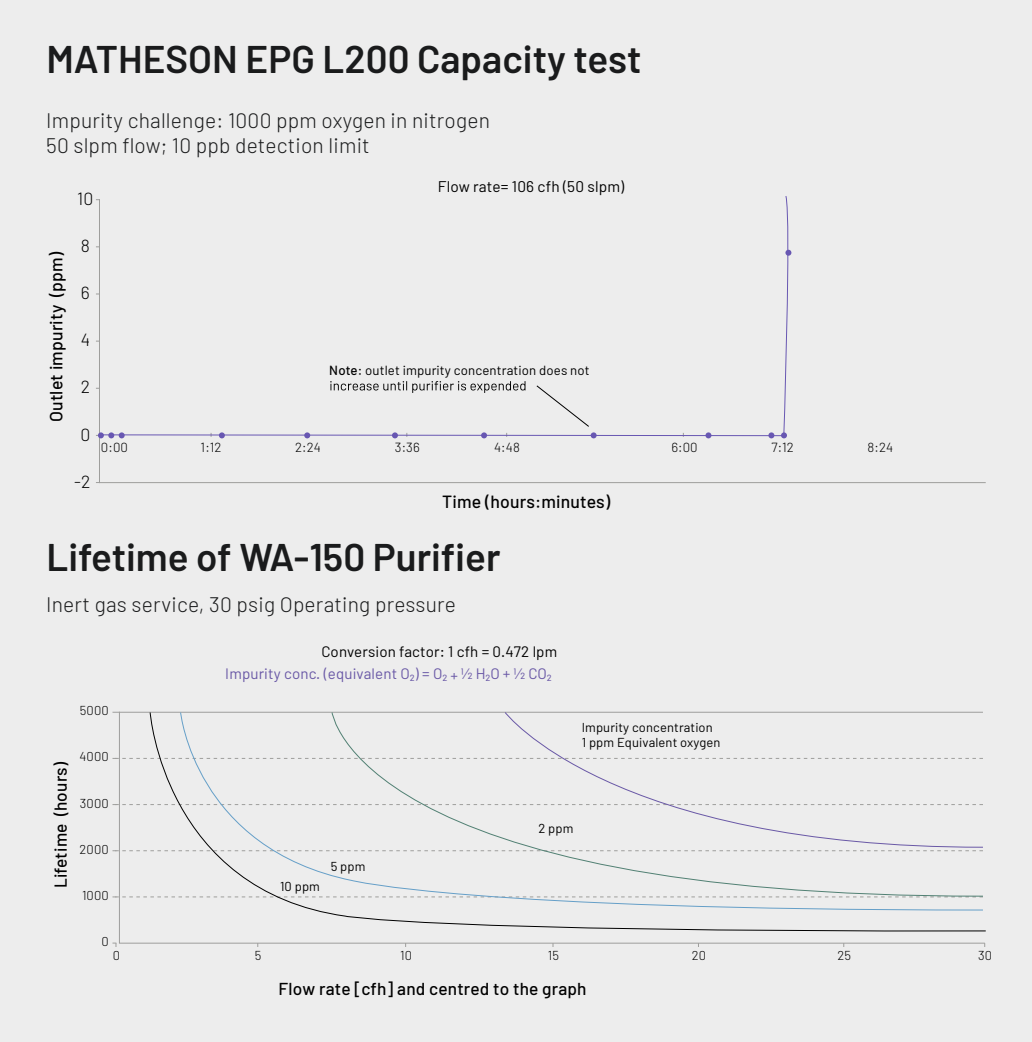
<style>
.page{position:relative;width:1032px;height:1042px;background:#ededed}
.page>*{position:absolute;margin:0;border:0;box-sizing:border-box;transform-origin:0 0}
.t1{font:600 38.5px "Barlow";color:#1a1b1c}
.t2{font:300 21px/24.5px "Barlow";letter-spacing:.01em;color:#1a1b1c}
.t3{font:500 17.68px "Barlow";letter-spacing:.01em;color:#000}
.t4{font:300 17.68px "Barlow";color:#000}
.t5{font:500 17.32px "Barlow";letter-spacing:.01em;color:#000}
.t6{font:15.4px "Barlow";letter-spacing:.01em;color:#000}
.t7{font:15.05px "Barlow";letter-spacing:.01em;color:#6958a6}
.t8{font:15.05px "Barlow";letter-spacing:.01em;color:#000}
.t9{font:13.3px "Barlow";letter-spacing:.01em;color:#000}
.t10{font:300 13.3px "Barlow";letter-spacing:.01em;color:#000}
.t11{font:12.95px/15.6px "Barlow";letter-spacing:.01em;color:#000}
.t12{font:300 12.95px "Barlow";letter-spacing:.01em;color:#000}
.s1{font-weight:500}
</style>
<div class="page">
<svg style="left:99px;top:251px;width:887px;height:232px"></svg>
<svg style="left:96px;top:433px;width:29px;height:5px"></svg>
<svg style="left:219px;top:436px;width:6px;height:2px"></svg>
<svg style="left:304px;top:436px;width:6px;height:2px"></svg>
<svg style="left:392px;top:436px;width:6px;height:2px"></svg>
<svg style="left:481px;top:436px;width:6px;height:2px"></svg>
<svg style="left:705px;top:436px;width:6px;height:2px"></svg>
<svg style="left:768px;top:436px;width:6px;height:2px"></svg>
<svg style="left:781px;top:436px;width:6px;height:2px"></svg>
<svg style="left:99px;top:196px;width:692px;height:240px"></svg>
<svg style="left:330px;top:381px;width:195px;height:12px"></svg>
<svg style="left:536px;top:385px;width:61px;height:53px"></svg>
<svg style="left:118px;top:711px;width:868px;height:233px"></svg>
<hr style="left:112px;top:712px;width:871px;height:1px;background:#9e9e9c">
<svg style="left:112px;top:758px;width:37px;height:1px"></svg>
<svg style="left:112px;top:804px;width:37px;height:1px"></svg>
<svg style="left:112px;top:850px;width:37px;height:1px"></svg>
<svg style="left:112px;top:896px;width:37px;height:1px"></svg>
<svg style="left:149px;top:711px;width:837px;height:221px"></svg>
<svg style="left:180px;top:711px;width:804px;height:200px"></svg>
<svg style="left:331px;top:711px;width:653px;height:186px"></svg>
<svg style="left:504px;top:711px;width:480px;height:137px"></svg>
<h1 class="t1" style="left:46px;top:34px;width:597px">MATHESON EPG L200 Capacity test</h1>
<p class="t2" style="left:46px;top:108px;width:445px">Impurity challenge: 1000 ppm oxygen in nitrogen<br>50 slpm flow; 10 ppb detection limit</p>
<p class="t3" style="left:45px;top:422px;width:171px;rotate:-90deg">Outlet impurity (ppm)</p>
<p class="t4" style="left:77px;top:187px;width:18px">10</p>
<p class="t4" style="left:81px;top:234px;width:11px">8</p>
<p class="t4" style="left:81px;top:281px;width:10px">6</p>
<p class="t4" style="left:81px;top:329px;width:11px">4</p>
<p class="t4" style="left:81px;top:376px;width:11px">2</p>
<p class="t4" style="left:80px;top:423px;width:11px">0</p>
<p class="t4" style="left:74px;top:470px;width:18px">-2</p>
<p class="t6" style="left:438px;top:176px;width:188px">Flow rate= 106 cfh (50 slpm)</p>
<p class="t9" style="left:329px;top:361px;width:262px"><span class="s1">Note:</span> outlet impurity concentration does not</p>
<p class="t10" style="left:101px;top:438px;width:29px">0:00</p>
<p class="t10" style="left:201px;top:438px;width:22px">1:12</p>
<p class="t10" style="left:295px;top:438px;width:27px">2:24</p>
<p class="t10" style="left:395px;top:438px;width:26px">3:36</p>
<p class="t10" style="left:494px;top:438px;width:27px">4:48</p>
<p class="t10" style="left:671px;top:438px;width:28px">6:00</p>
<p class="t10" style="left:771px;top:438px;width:24px">7:12</p>
<p class="t10" style="left:867px;top:438px;width:27px">8:24</p>
<p class="t3" style="left:442px;top:490px;width:169px">Time (hours:minutes)</p>
<h1 class="t1" style="left:46px;top:532px;width:456px">Lifetime of WA-150 Purifier</h1>
<p class="t2" style="left:46px;top:591px;width:411px">Inert gas service, 30 psig Operating pressure</p>
<p class="t5" style="left:50px;top:888px;width:127px;rotate:-90deg">Lifetime (hours)</p>
<p class="t12" style="left:80px;top:702px;width:30px">5000</p>
<p class="t12" style="left:80px;top:748px;width:31px">4000</p>
<p class="t12" style="left:80px;top:794px;width:30px">3000</p>
<p class="t12" style="left:80px;top:841px;width:31px">2000</p>
<p class="t12" style="left:82px;top:887px;width:28px">1000</p>
<p class="t12" style="left:101px;top:933px;width:9px">0</p>
<p class="t8" style="left:321px;top:642px;width:237px">Conversion factor: 1 cfh = 0.472 lpm</p>
<p class="t7" style="left:225px;top:664px;width:328px">Impurity conc. (equivalent O2) = O2 + ½ H2O + ½ CO2</p>
<p class="t11" style="left:582px;top:718px;width:140px">Impurity concentration<br>1 ppm Equivalent oxygen</p>
<p class="t11" style="left:280px;top:878px;width:41px">10 ppm</p>
<p class="t11" style="left:331px;top:858px;width:36px">5 ppm</p>
<p class="t11" style="left:538px;top:820px;width:36px">2 ppm</p>
<p class="t12" style="left:113px;top:947px;width:9px">0</p>
<p class="t12" style="left:255px;top:947px;width:8px">5</p>
<p class="t12" style="left:400px;top:947px;width:13px">10</p>
<p class="t12" style="left:548px;top:947px;width:13px">15</p>
<p class="t12" style="left:692px;top:947px;width:16px">20</p>
<p class="t12" style="left:837px;top:947px;width:15px">25</p>
<p class="t12" style="left:978px;top:947px;width:16px">30</p>
<p class="t5" style="left:279px;top:977px;width:309px">Flow rate [cfh] and centred to the graph</p>
</div>
